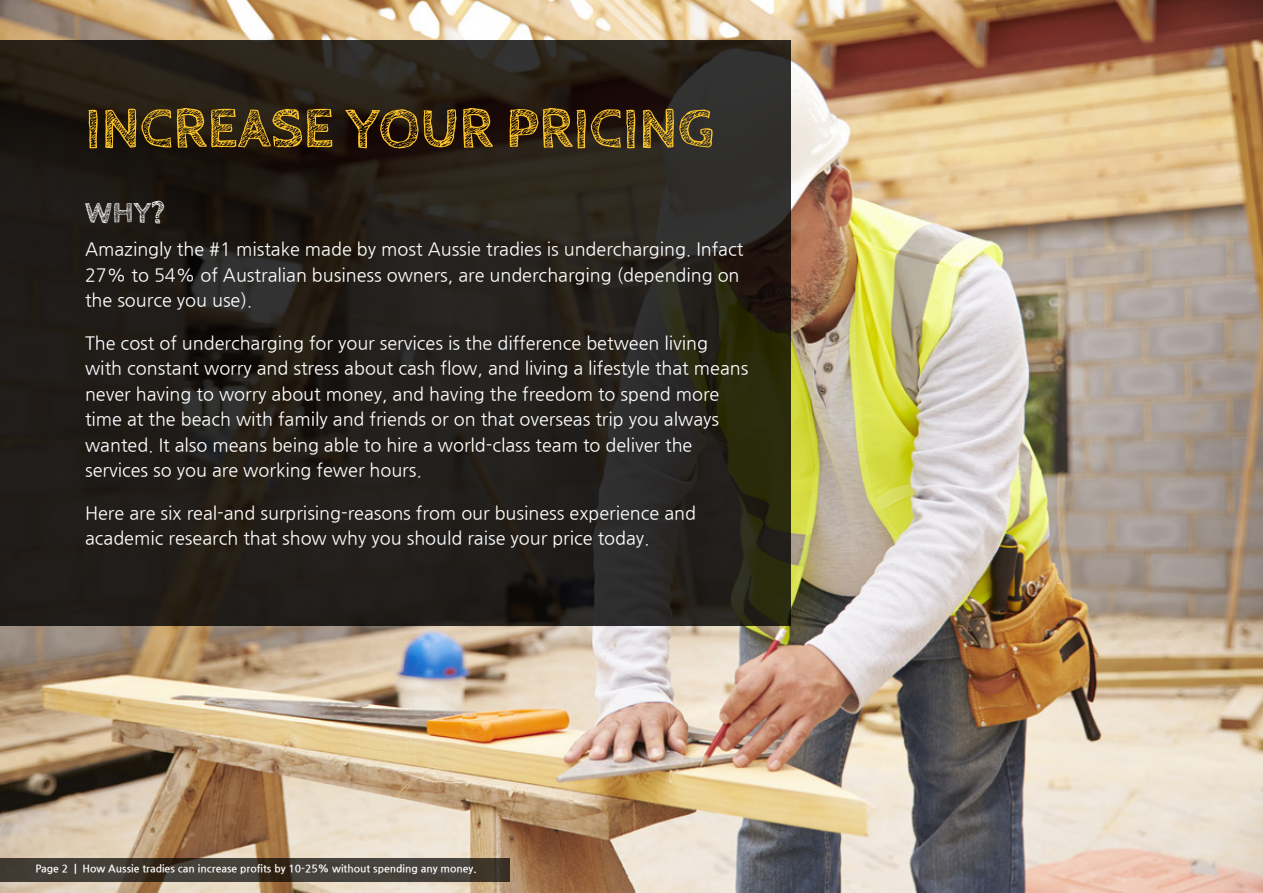
<style>
.page{position:relative;width:1263px;height:893px;background:#fff}
.page>*{position:absolute;margin:0;border:0;box-sizing:border-box;transform-origin:0 0}
.t1{font:700 58.5px "Cabin Sketch";color:#ffc628}
.t2{font:700 30px "Cabin Sketch";color:#fff}
.t3{font:18px/25.5px "Nanum Gothic";color:#fff}
.t4{font:700 10.5px "Nanum Gothic";color:#fff}
</style>
<div class="page">
<img style="left:0;top:0;width:1263px;height:892px">
<svg style="left:0;top:40px;width:791px;height:586px;background:#231f19"></svg>
<svg style="left:0;top:858px;width:510px;height:23px;background:#413b33"></svg>
<h1 class="t1" style="left:85px;top:96px;width:631px">INCREASE YOUR PRICING</h1>
<h2 class="t2" style="left:85px;top:196px;width:81px">WHY?</h2>
<p class="t3" style="left:85px;top:237px;width:660px">Amazingly the #1 mistake made by most Aussie tradies is undercharging. Infact<br>27% to 54% of Australian business owners, are undercharging (depending on the source you use).</p>
<p class="t3" style="left:85px;top:330px;width:665px">The cost of undercharging for your services is the difference between living with constant worry and stress about cash flow, and living a lifestyle that means never having to worry about money, and having the freedom to spend more time at the beach with family and friends or on that overseas trip you always wanted. It also means being able to hire a world-class team to deliver the services so you are working fewer hours.</p>
<p class="t3" style="left:85px;top:500px;width:612px">Here are six real-and surprising-reasons from our business experience and academic research that show why you should raise your price today.</p>
<p class="t4" style="left:35px;top:863px;width:443px">Page 2 | How Aussie tradies can increase profits by 10-25% without spending any money.</p>
</div>
